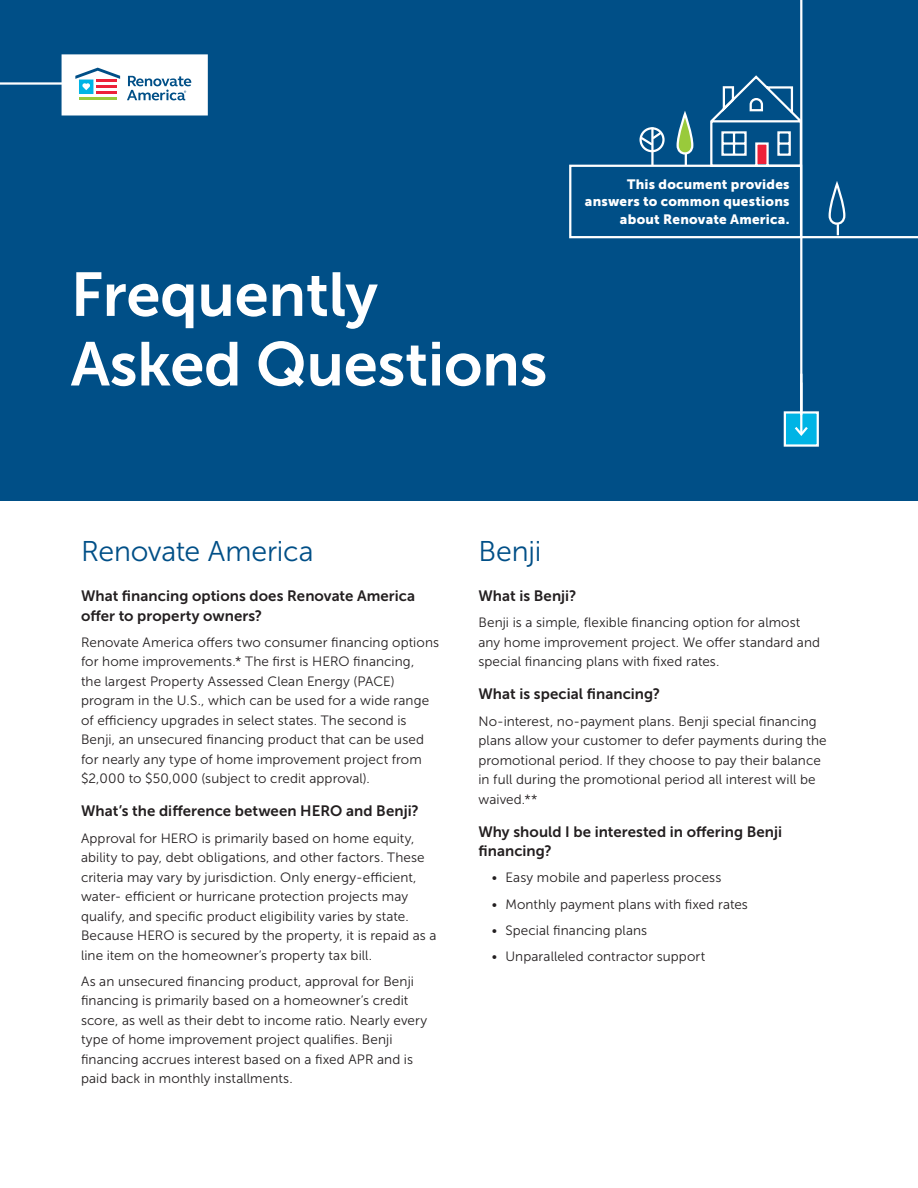
<style>
.page{position:relative;width:918px;height:1188px;background:#fff}
.page>*{position:absolute;margin:0;border:0;box-sizing:border-box;transform-origin:0 0}
.t1{font:61.5px/69.6px "Museo Sans 700";letter-spacing:-.005em;color:#fff}
.t2{font:28.5px "Museo Sans 300";letter-spacing:-.005em;color:#004f87}
.t3{font:15px/19.5px "Museo Sans 700";letter-spacing:.005em;color:#231f20}
.t4{font:13.5px/19.5px "Museo Sans 300";letter-spacing:.01em;color:#231f20}
.t5{font:13.5px/17.2px "Museo Sans 900";letter-spacing:.02em;color:#fff;text-align:right}
</style>
<div class="page">
<div style="left:0;top:0;width:918px;height:501px;background:#004f87"></div>
<div style="left:62px;top:54px;width:146px;height:62px;background:#fff;border:2px solid #fff"></div>
<hr style="left:79px;top:97px;width:37px;height:3px;background:#99ca3b">
<svg style="left:76px;top:68px;width:44px;height:26px"></svg>
<svg style="left:127px;top:76px;width:64px;height:24px"></svg>
<hr style="left:0;top:82px;width:71px;height:3px;background:#fff">
<div style="left:569px;top:165px;width:233px;height:73px;border:2px solid #fff"></div>
<div style="left:784px;top:411px;width:35px;height:36px;background:#00b4e5;border:2px solid #fff"></div>
<svg style="left:794px;top:424px;width:14px;height:12px"></svg>
<hr style="left:800px;top:383px;width:2px;height:51px;background:#fff">
<hr style="left:801px;top:236px;width:117px;height:2px;background:#fff">
<hr style="left:651px;top:127px;width:3px;height:38px;background:#fff">
<div style="left:640px;top:127px;width:25px;height:25px;border:2px solid #fff;border-radius:50%"></div>
<svg style="left:639px;top:130px;width:25px;height:18px"></svg>
<svg style="left:675px;top:114px;width:20px;height:51px"></svg>
<svg style="left:828px;top:184px;width:18px;height:51px"></svg>
<svg style="left:708px;top:74px;width:95px;height:94px"></svg>
<hr style="left:800px;top:0;width:2px;height:411px;background:#fff">
<h1 class="t1" style="left:71px;top:260px;width:478px">Frequently<br>Asked Questions</h1>
<p class="t5" style="left:585px;top:176px;width:206px">This document provides answers to common questions about Renovate America.</p>
<h2 class="t2" style="left:81px;top:536px;width:234px">Renovate America</h2>
<p class="t3" style="left:81px;top:586px;width:336px">What financing options does Renovate America offer to property owners?</p>
<p class="t4" style="left:81px;top:633px;width:360px">Renovate America offers two consumer financing options for home improvements.* The first is HERO financing,<br>the largest Property Assessed Clean Energy (PACE) program in the U.S., which can be used for a wide range of efficiency upgrades in select states. The second is Benji, an unsecured financing product that can be used for nearly any type of home improvement project from $2,000 to $50,000 (subject to credit approval).</p>
<p class="t3" style="left:81px;top:801px;width:339px">What’s the difference between HERO and Benji?</p>
<p class="t4" style="left:81px;top:828px;width:357px">Approval for HERO is primarily based on home equity, ability to pay, debt obligations, and other factors. These criteria may vary by jurisdiction. Only energy-efficient, water- efficient or hurricane protection projects may qualify, and specific product eligibility varies by state.<br>Because HERO is secured by the property, it is repaid as a line item on the homeowner’s property tax bill.</p>
<p class="t4" style="left:81px;top:972px;width:348px">As an unsecured financing product, approval for Benji financing is primarily based on a homeowner’s credit score, as well as their debt to income ratio. Nearly every type of home improvement project qualifies. Benji financing accrues interest based on a fixed APR and is paid back in monthly installments.</p>
<h2 class="t2" style="left:478px;top:536px;width:64px">Benji</h2>
<p class="t3" style="left:478px;top:586px;width:100px">What is Benji?</p>
<p class="t4" style="left:478px;top:613px;width:343px">Benji is a simple, flexible financing option for almost any home improvement project. We offer standard and special financing plans with fixed rates.</p>
<p class="t3" style="left:478px;top:684px;width:183px">What is special financing?</p>
<p class="t4" style="left:478px;top:711px;width:350px">No-interest, no-payment plans. Benji special financing plans allow your customer to defer payments during the promotional period. If they choose to pay their balance in full during the promotional period all interest will be waived.**</p>
<p class="t3" style="left:478px;top:822px;width:305px">Why should I be interested in offering Benji financing?</p>
<p class="t4" style="left:492px;top:868px;width:231px">• Easy mobile and paperless process</p>
<p class="t4" style="left:492px;top:894px;width:258px">• Monthly payment plans with fixed rates</p>
<p class="t4" style="left:492px;top:921px;width:157px">• Special financing plans</p>
<p class="t4" style="left:492px;top:947px;width:215px">• Unparalleled contractor support</p>
</div>
